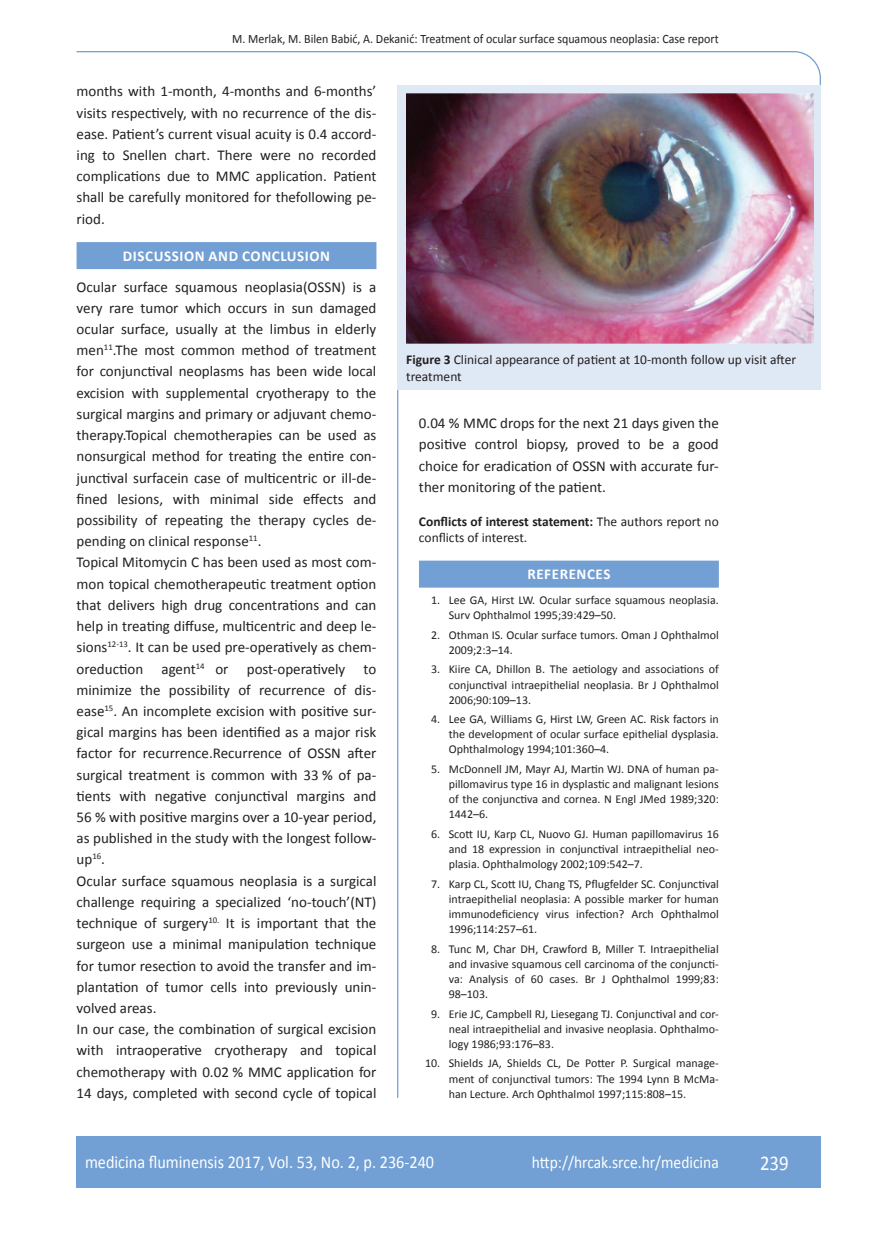
<style>
.page{position:relative;width:872px;height:1234px;background:#fff}
.page>*{position:absolute;margin:0;border:0;box-sizing:border-box;transform-origin:0 0}
.t1{font:21px "Calibri";color:#fff;scale:.9 1}
.t2{font:18px "Calibri";color:#fff;scale:.9 1}
.t3{font:17.25px "Calibri";color:#fff;scale:.9 1}
.t4{font:15px/21.1px "Calibri";color:#231f20;text-align:justify}
.t5{font:700 15px "Calibri";letter-spacing:.04em;color:#fff}
.t6{font:13.5px/16.6px "Calibri";color:#231f20}
.t7{font:12.75px "Calibri";color:#231f20;scale:.94 1}
.t8{font:12px/15.1px "Calibri";color:#231f20;text-align:justify}
.s1{font-weight:700}
</style>
<div class="page">
<svg style="left:76px;top:51px;width:745px;height:275px"></svg>
<hr style="left:397px;top:390px;width:1px;height:707px;background:#729fd4">
<div style="left:77px;top:1135px;width:744px;height:51px;background:#729fd4"></div>
<div style="left:77px;top:242px;width:299px;height:27px;background:#729fd4"></div>
<div style="left:419px;top:560px;width:300px;height:27px;background:#729fd4"></div>
<div style="left:398px;top:85px;width:423px;height:305px;background:#dfe8f5"></div>
<img style="left:406px;top:94px;width:407px;height:249px">
<p class="t7" style="left:232px;top:30px;width:519px">M. Merlak, M. Bilen Babić, A. Dekanić: Treatment of ocular surface squamous neoplasia: Case report</p>
<p class="t4" style="left:77px;top:80px;width:301px">months with 1-month, 4-months and 6-months’ visits respectively, with no recurrence of the dis&shy;ease. Patient’s current visual acuity is 0.4 accord&shy;ing to Snellen chart. There were no recorded complications due to MMC application. Patient shall be carefully monitored for thefollowing pe&shy;riod.</p>
<p class="t5" style="left:123px;top:246px;width:209px">DISCUSSION AND CONCLUSION</p>
<p class="t4" style="left:77px;top:275px;width:301px;text-align:left">Ocular surface squamous neoplasia(OSSN) is a very rare tumor which occurs in sun damaged ocular surface, usually at the limbus in elderly men<sup>11</sup>.The most common method of treatment for conjunctival neoplasms has been wide local excision with supplemental cryotherapy to the surgical margins and primary or adjuvant chemo&shy;therapy.Topical chemotherapies can be used as nonsurgical method for treating the entire con&shy;junctival surfacein case of multicentric or ill-de&shy;fined lesions, with minimal side effects and possibility of repeating the therapy cycles de&shy;pending on clinical response<sup>11</sup>.<br>Topical Mitomycin C has been used as most com&shy;mon topical chemotherapeutic treatment option that delivers high drug concentrations and can help in treating diffuse, multicentric and deep le&shy;sions<sup>12-13</sup>. It can be used pre-operatively as chem&shy;oreduction agent<sup>14</sup> or post-operatively to minimize the possibility of recurrence of dis&shy;ease<sup>15</sup>. An incomplete excision with positive sur&shy;gical margins has been identified as a major risk factor for recurrence.Recurrence of OSSN after surgical treatment is common with 33 % of pa&shy;tients with negative conjunctival margins and 56 % with positive margins over a 10-year period, as published in the study with the longest follow&shy;up<sup>16</sup>.<br>Ocular surface squamous neoplasia is a surgical challenge requiring a specialized ‘no-touch’(NT) technique of surgery<sup>10.</sup> It is important that the surgeon use a minimal manipulation technique for tumor resection to avoid the transfer and im&shy;plantation of tumor cells into previously unin&shy;volved areas.<br>In our case, the combination of surgical excision with intraoperative cryotherapy and topical chemotherapy with 0.02 % MMC application for 14 days, completed with second cycle of topical</p>
<p class="t6" style="left:406px;top:351px;width:391px"><span class="s1">Figure 3</span> Clinical appearance of patient at 10-month follow up visit after treatment</p>
<p class="t4" style="left:419px;top:412px;width:301px">0.04 % MMC drops for the next 21 days given the positive control biopsy, proved to be a good choice for eradication of OSSN with accurate fur&shy;ther monitoring of the patient.</p>
<p class="t6" style="left:419px;top:512px;width:301px"><span class="s1">Conflicts of interest statement:</span> The authors report no conflicts of interest.</p>
<p class="t5" style="left:527px;top:565px;width:34px">references</p>
<p class="t8" style="left:449px;top:592px;width:271px;text-indent:-18px">1. Lee GA, Hirst LW. Ocular surface squamous neoplasia.<br>Surv Ophthalmol 1995;39:429–50.</p>
<p class="t8" style="left:449px;top:626px;width:271px;text-indent:-18px">2. Othman IS. Ocular surface tumors. Oman J Ophthalmol<br>2009;2:3–14.</p>
<p class="t8" style="left:449px;top:661px;width:271px;text-indent:-18px">3. Kiire CA, Dhillon B. The aetiology and associations of conjunctival intraepithelial neoplasia. Br J Ophthalmol 2006;90:109–13.</p>
<p class="t8" style="left:449px;top:710px;width:272px;text-indent:-18px">4. Lee GA, Williams G, Hirst LW, Green AC. Risk factors in the development of ocular surface epithelial dysplasia.<br>Ophthalmology 1994;101:360–4.</p>
<p class="t8" style="left:449px;top:760px;width:272px;text-indent:-18px">5. McDonnell JM, Mayr AJ, Martin WJ. DNA of human pa&shy;pillomavirus type 16 in dysplastic and malignant lesions of the conjunctiva and cornea. N Engl JMed 1989;320:<br>1442–6.</p>
<p class="t8" style="left:449px;top:825px;width:272px;text-indent:-18px">6. Scott IU, Karp CL, Nuovo GJ. Human papillomavirus 16 and 18 expression in conjunctival intraepithelial neo&shy;plasia. Ophthalmology 2002;109:542–7.</p>
<p class="t8" style="left:449px;top:875px;width:272px;text-indent:-18px">7. Karp CL, Scott IU, Chang TS, Pflugfelder SC. Conjunctival intraepithelial neoplasia: A possible marker for human immunodeficiency virus infection? Arch Ophthalmol 1996;114:257–61.</p>
<p class="t8" style="left:449px;top:940px;width:272px;text-indent:-18px">8. Tunc M, Char DH, Crawford B, Miller T. Intraepithelial and invasive squamous cell carcinoma of the conjuncti&shy;va: Analysis of 60 cases. Br J Ophthalmol 1999;83:<br>98–103.</p>
<p class="t8" style="left:449px;top:1005px;width:271px;text-indent:-18px">9. Erie JC, Campbell RJ, Liesegang TJ. Conjunctival and cor&shy;neal intraepithelial and invasive neoplasia. Ophthalmo&shy;logy 1986;93:176–83.</p>
<p class="t8" style="left:449px;top:1054px;width:271px;text-indent:-24px">10. Shields JA, Shields CL, De Potter P. Surgical manage&shy;ment of conjunctival tumors: The 1994 Lynn B McMa&shy;han Lecture. Arch Ophthalmol 1997;115:808–15.</p>
<p class="t2" style="left:85px;top:1150px;width:389px">medicina fluminensis 2017, Vol. 53, No. 2, p. 236-240</p>
<p class="t3" style="left:532px;top:1151px;width:209px">http://hrcak.srce.hr/medicina</p>
<h1 class="t1" style="left:760px;top:1149px;width:33px">239</h1>
</div>
